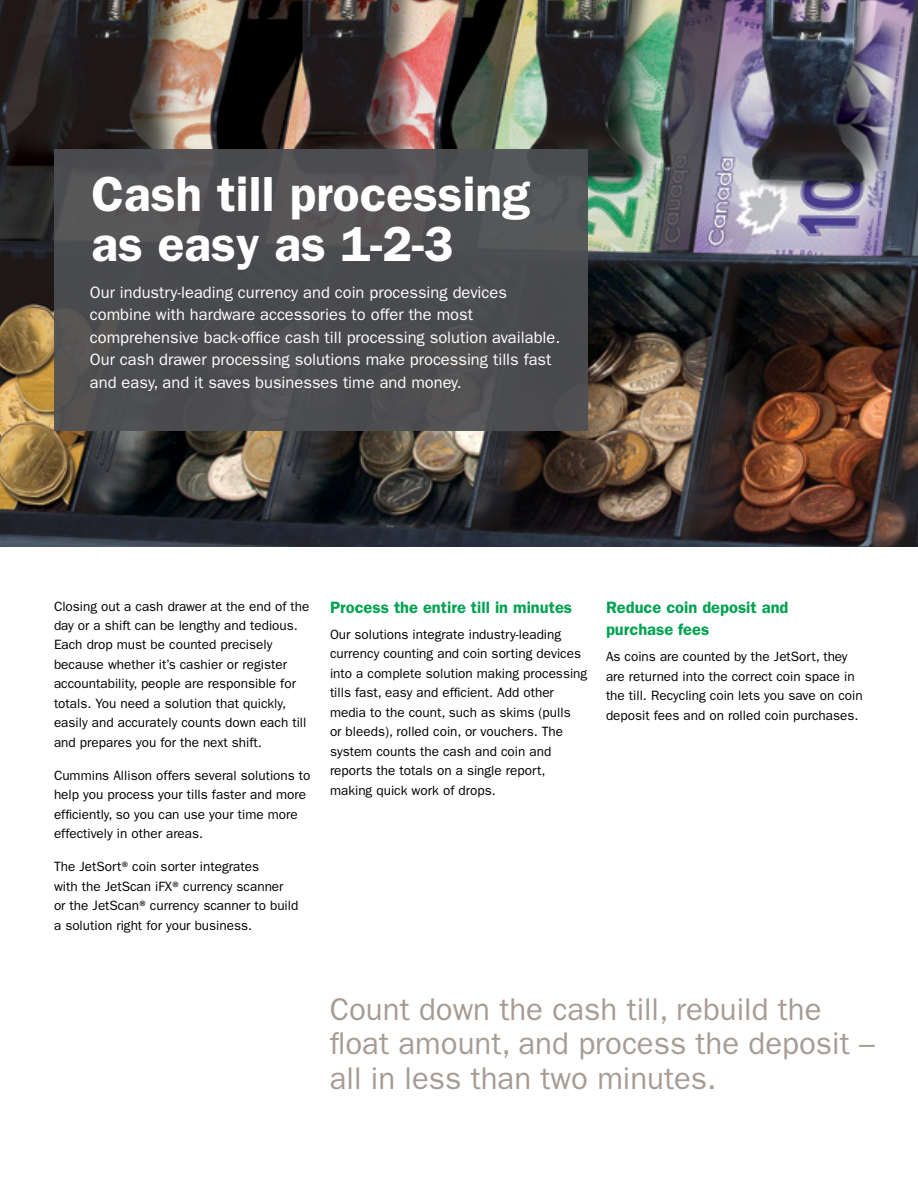
<style>
.page{position:relative;width:918px;height:1188px;background:#fff}
.page>*{position:absolute;margin:0;border:0;box-sizing:border-box;transform-origin:0 0}
.t1{font:600 49.5px/49.5px "ITC Franklin Gothic Std";color:#fff}
.t2{font:31.5px/34.5px "ITC Franklin Gothic Std";color:#a79c94}
.t3{font:16.5px/22.5px "ITC Franklin Gothic Std";color:#fff}
.t4{font:600 16.5px/22.5px "ITC Franklin Gothic Std";color:#00a252}
.t5{font:13.5px/19.5px "ITC Franklin Gothic Std";color:#000}
</style>
<div class="page">
<img style="left:0;top:0;width:918px;height:546px">
<div style="left:54px;top:149px;width:534px;height:282px;background:#4e4f53"></div>
<h1 class="t1" style="left:91px;top:170px;width:440px">Cash till processing as easy as 1-2-3</h1>
<p class="t3" style="left:90px;top:281px;width:472px">Our industry-leading currency and coin processing devices combine with hardware accessories to offer the most comprehensive back-office cash till processing solution available.<br>Our cash drawer processing solutions make processing tills fast and easy, and it saves businesses time and money.</p>
<p class="t5" style="left:54px;top:596px;width:257px">Closing out a cash drawer at the end of the day or a shift can be lengthy and tedious.<br>Each drop must be counted precisely because whether it’s cashier or register accountability, people are responsible for totals. You need a solution that quickly, easily and accurately counts down each till and prepares you for the next shift.</p>
<p class="t5" style="left:54px;top:766px;width:258px">Cummins Allison offers several solutions to help you process your tills faster and more efficiently, so you can use your time more effectively in other areas.</p>
<p class="t5" style="left:54px;top:857px;width:246px">The JetSort® coin sorter integrates<br>with the JetScan iFX® currency scanner or the JetScan® currency scanner to build a solution right for your business.</p>
<p class="t4" style="left:330px;top:596px;width:244px">Process the entire till in minutes</p>
<p class="t5" style="left:330px;top:625px;width:259px">Our solutions integrate industry-leading currency counting and coin sorting devices into a complete solution making processing tills fast, easy and efficient. Add other media to the count, such as skims (pulls<br>or bleeds), rolled coin, or vouchers. The system counts the cash and coin and reports the totals on a single report, making quick work of drops.</p>
<p class="t4" style="left:606px;top:596px;width:184px">Reduce coin deposit and purchase fees</p>
<p class="t5" style="left:606px;top:647px;width:258px">As coins are counted by the JetSort, they are returned into the correct coin space in the till. Recycling coin lets you save on coin deposit fees and on rolled coin purchases.</p>
<h2 class="t2" style="left:330px;top:992px;width:546px">Count down the cash till, rebuild the float amount, and process the deposit – all in less than two minutes.</h2>
</div>
